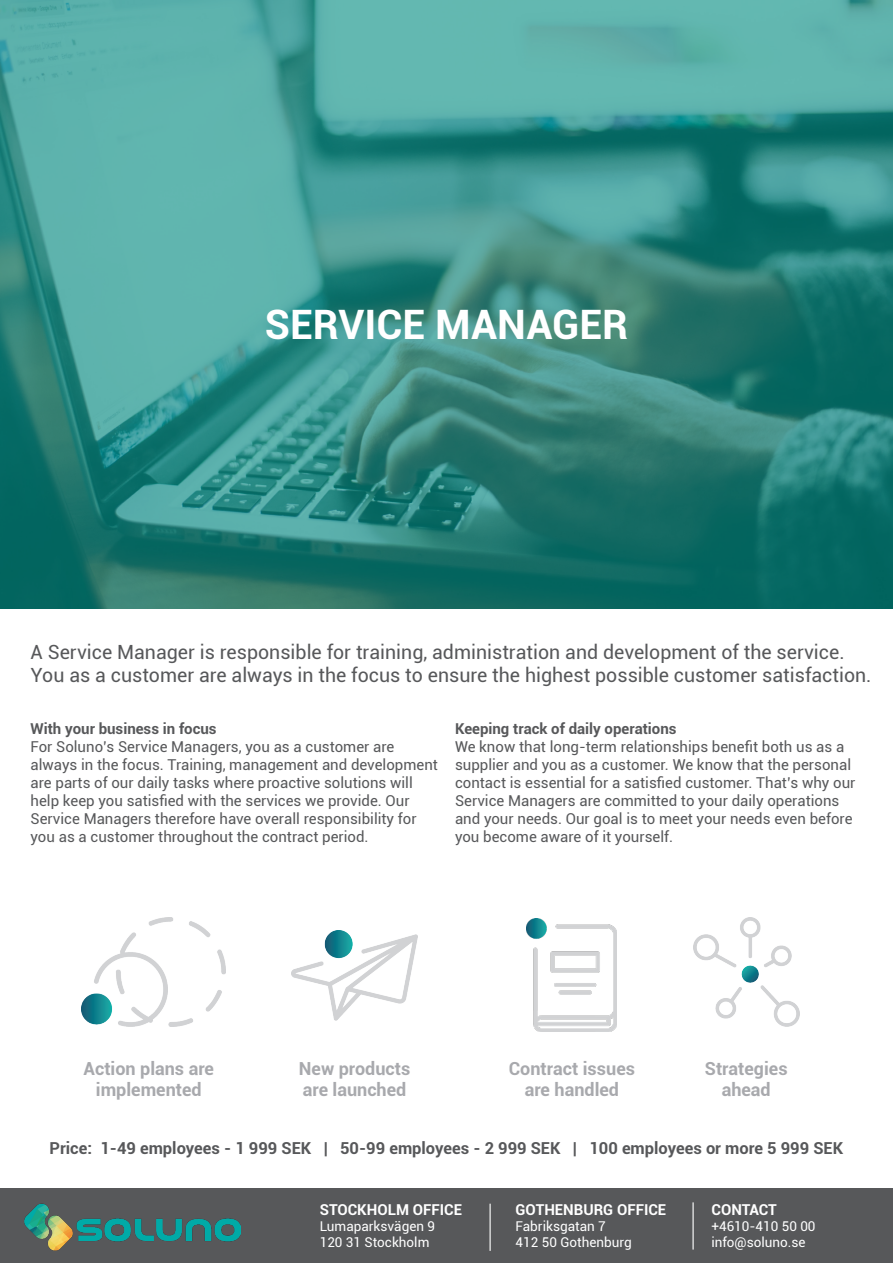
<style>
.page{position:relative;width:893px;height:1263px;background:#fff}
.page>*{position:absolute;margin:0;border:0;box-sizing:border-box;transform-origin:0 0}
.t1{font:700 40.65px "Roboto";color:#fff}
.t2{font:19.5px/23.5px "Roboto";color:#57585a}
.t3{font:700 18px/21.6px "Roboto";color:#a8a9ad;text-align:center}
.t4{font:700 16.5px "Roboto";color:#57585a}
.t5{font:15px/18px "Roboto";color:#57585a}
.t6{font:700 15px "Roboto";color:#57585a}
.t7{font:700 15px "Roboto";color:#fff}
.t8{font:13.5px "Roboto";color:#fff}
</style>
<div class="page">
<svg style="left:0;top:0;width:893px;height:608px;background:#399089"></svg>
<img style="left:291px;top:930px;width:127px;height:90px">
<img style="left:527px;top:919px;width:90px;height:113px">
<img style="left:82px;top:917px;width:143px;height:109px">
<img style="left:693px;top:917px;width:106px;height:109px">
<div style="left:0;top:1188px;width:893px;height:75px;background:#57585a"></div>
<hr style="left:490px;top:1204px;width:1px;height:47px;background:#fff">
<hr style="left:692px;top:1202px;width:2px;height:47px;background:#fff">
<img style="left:24px;top:1203px;width:217px;height:48px">
<p class="t1" style="left:265px;top:296px;width:365px">SERVICE MANAGER</p>
<p class="t2" style="left:31px;top:639px;width:842px">A Service Manager is responsible for training, administration and development of the service.<br>You as a customer are always in the focus to ensure the highest possible customer satisfaction.</p>
<p class="t6" style="left:31px;top:718px;width:188px">With your business in focus</p>
<p class="t5" style="left:31px;top:737px;width:409px">For Soluno’s Service Managers, you as a customer are always in the focus. Training, management and development are parts of our daily tasks where proactive solutions will help keep you satisfied with the services we provide. Our Service Managers therefore have overall responsibility for you as a customer throughout the contract period.</p>
<p class="t6" style="left:455px;top:718px;width:223px">Keeping track of daily operations</p>
<p class="t5" style="left:455px;top:737px;width:402px">We know that long-term relationships benefit both us as a supplier and you as a customer. We know that the personal contact is essential for a satisfied customer. That’s why our Service Managers are committed to your daily operations and your needs. Our goal is to meet your needs even before you become aware of it yourself.</p>
<p class="t3" style="left:84px;top:1057px;width:132px">Action plans are implemented</p>
<p class="t3" style="left:299px;top:1057px;width:113px;text-align:left">New products are launched</p>
<p class="t3" style="left:509px;top:1057px;width:128px">Contract issues are handled</p>
<p class="t3" style="left:705px;top:1057px;width:84px">Strategies</p>
<p class="t3" style="left:722px;top:1078px;width:51px">ahead</p>
<p class="t4" style="left:50px;top:1137px;width:795px">Price: 1-49 employees - 1 999 SEK | 50-99 employees - 2 999 SEK | 100 employees or more 5 999 SEK</p>
<p class="t7" style="left:320px;top:1199px;width:144px">STOCKHOLM OFFICE</p>
<p class="t8" style="left:320px;top:1217px;width:117px">Lumaparksvägen 9</p>
<p class="t8" style="left:320px;top:1233px;width:111px">120 31 Stockholm</p>
<p class="t7" style="left:516px;top:1199px;width:152px">GOTHENBURG OFFICE</p>
<p class="t8" style="left:516px;top:1217px;width:92px">Fabriksgatan 7</p>
<p class="t8" style="left:516px;top:1233px;width:118px">412 50 Gothenburg</p>
<p class="t7" style="left:711px;top:1199px;width:67px">CONTACT</p>
<p class="t8" style="left:711px;top:1217px;width:106px">+4610-410 50 00</p>
<p class="t8" style="left:711px;top:1233px;width:96px">info@soluno.se</p>
</div>
